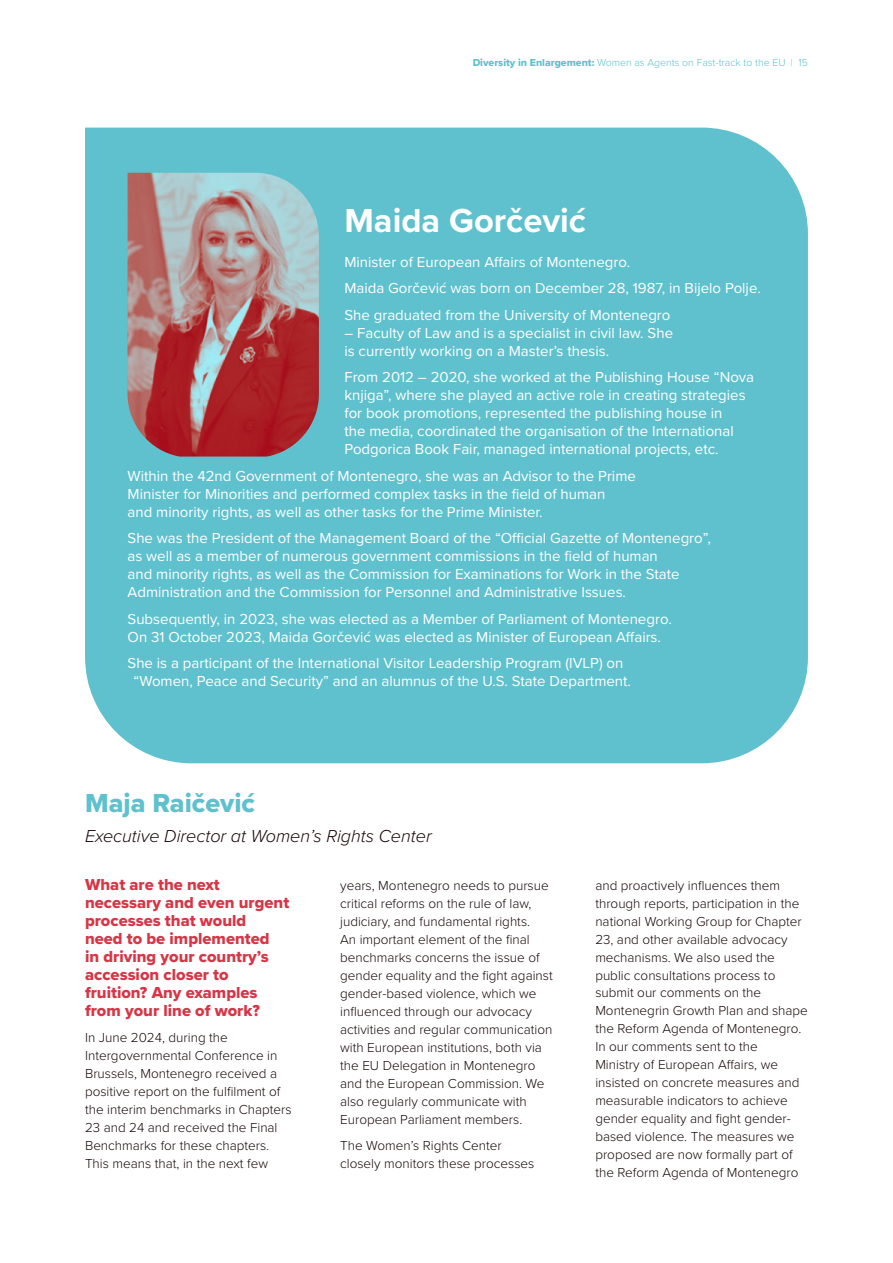
<style>
.page{position:relative;width:893px;height:1263px;background:#fff}
.page>*{position:absolute;margin:0;border:0;box-sizing:border-box;transform-origin:0 0}
.t1{font:700 34.5px "Proxima Nova";color:#fff}
.t2{font:27px "Proxima Nova Extrabld";color:#5fc1cd}
.t3{font:italic 300 18px "Proxima Nova";color:#180607}
.t4{font:16.5px/18px "Proxima Nova Extrabld";color:#d63646}
.t5{font:15px/18px "Proxima Nova";color:#fff}
.t6{font:300 13.5px/18px "Proxima Nova";color:#180607}
.t7{font:300 10.5px "Proxima Nova";color:#5fc1cd}
.s1{font-family:"Proxima Nova Extrabld";font-weight:400}
</style>
<div class="page">
<div style="left:85px;top:128px;width:723px;height:635px;background:#5fc1cd"></div>
<img style="left:128px;top:173px;width:191px;height:284px">
<p class="t7" style="left:473px;top:54px;width:337px"><span class="s1">Diversity in Enlargement:</span> Women as Agents on Fast-track to the EU | 15</p>
<h1 class="t1" style="left:344px;top:195px;width:243px">Maida Gorčević</h1>
<p class="t5" style="left:344px;top:248px;width:418px;line-height:26.5px">Minister of European Affairs of Montenegro.<br>Maida Gorčević was born on December 28, 1987, in Bijelo Polje.<br>She graduated from the University of Montenegro</p>
<p class="t5" style="left:344px;top:323px;width:330px">– Faculty of Law and is a specialist in civil law. She is currently working on a Master’s thesis.</p>
<p class="t5" style="left:344px;top:368px;width:411px">From 2012 – 2020, she worked at the Publishing House “Nova knjiga”, where she played an active role in creating strategies for book promotions, represented the publishing house in<br>the media, coordinated the organisation of the International Podgorica Book Fair, managed international projects, etc.</p>
<p class="t5" style="left:128px;top:466px;width:510px">Within the 42nd Government of Montenegro, she was an Advisor to the Prime<br>Minister for Minorities and performed complex tasks in the field of human<br>and minority rights, as well as other tasks for the Prime Minister.</p>
<p class="t5" style="left:128px;top:529px;width:585px">She was the President of the Management Board of the “Official Gazette of Montenegro”, as well as a member of numerous government commissions in the field of human<br>and minority rights, as well as the Commission for Examinations for Work in the State Administration and the Commission for Personnel and Administrative Issues.</p>
<p class="t5" style="left:128px;top:609px;width:546px">Subsequently, in 2023, she was elected as a Member of Parliament of Montenegro.<br>On 31 October 2023, Maida Gorčević was elected as Minister of European Affairs.</p>
<p class="t5" style="left:128px;top:654px;width:505px;text-align:center">She is a participant of the International Visitor Leadership Program (IVLP) on “Women, Peace and Security” and an alumnus of the U.S. State Department.</p>
<h2 class="t2" style="left:85px;top:783px;width:172px">Maja Raičević</h2>
<p class="t3" style="left:85px;top:822px;width:348px">Executive Director at Women’s Rights Center</p>
<p class="t4" style="left:85px;top:875px;width:206px">What are the next necessary and even urgent processes that would<br>need to be implemented<br>in driving your country’s accession closer to fruition? Any examples from your line of work?</p>
<p class="t6" style="left:85px;top:1028px;width:208px">In June 2024, during the<br>Intergovernmental Conference in<br>Brussels, Montenegro received a positive report on the fulfilment of the interim benchmarks in Chapters<br>23 and 24 and received the Final<br>Benchmarks for these chapters.<br>This means that, in the next few</p>
<p class="t6" style="left:340px;top:875px;width:214px">years, Montenegro needs to pursue critical reforms on the rule of law, judiciary, and fundamental rights.<br>An important element of the final benchmarks concerns the issue of gender equality and the fight against gender-based violence, which we influenced through our advocacy activities and regular communication with European institutions, both via the EU Delegation in Montenegro and the European Commission. We also regularly communicate with European Parliament members.</p>
<p class="t6" style="left:340px;top:1136px;width:196px">The Women’s Rights Center closely monitors these processes</p>
<p class="t6" style="left:595px;top:875px;width:214px">and proactively influences them through reports, participation in the national Working Group for Chapter<br>23, and other available advocacy mechanisms. We also used the public consultations process to submit our comments on the<br>Montenegrin Growth Plan and shape the Reform Agenda of Montenegro.<br>In our comments sent to the<br>Ministry of European Affairs, we insisted on concrete measures and measurable indicators to achieve gender equality and fight gender&shy;based violence. The measures we proposed are now formally part of the Reform Agenda of Montenegro</p>
</div>
